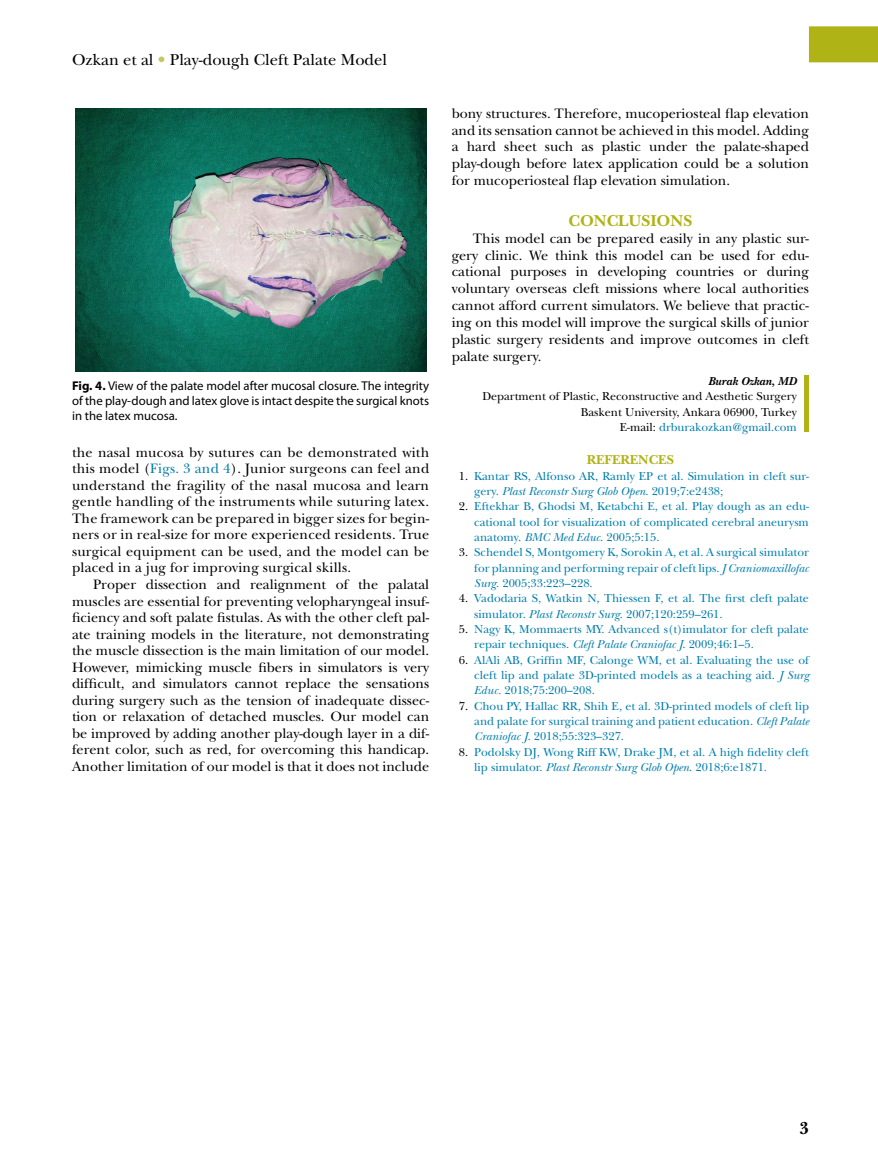
<style>
.page{position:relative;width:878px;height:1175px;background:#fff}
.page>*{position:absolute;margin:0;border:0;box-sizing:border-box;transform-origin:0 0}
.t1{font:700 18px "New Baskerville Std";color:#000}
.t2{font:16.5px "New Baskerville Std";color:#000}
.t3{font:700 16.5px "New Baskerville Std";color:#b0b316}
.t4{font:14.25px/16.5px "New Baskerville Std";color:#000;text-align:justify}
.t5{font:700 13.5px "New Baskerville Std";color:#b0b316}
.t6{font:12.75px/15px "Myriad Pro";color:#000;text-align:justify}
.t7{font:12px/15.3px "New Baskerville Std";color:#017eac}
.t8{font:12px/15.3px "New Baskerville Std";color:#000;text-align:right}
.t9{font:italic 700 12px "New Baskerville Std";color:#000}
.s1{color:#c5c761}
.s2{font-weight:700}
.s3{color:#017eac}
.s4{color:#000}
.s5{font-style:italic}
</style>
<div class="page">
<div style="left:808px;top:26px;width:70px;height:36px;background:#b0b316"></div>
<hr style="left:804px;top:375px;width:4px;height:15px;background:#b0b316">
<hr style="left:804px;top:384px;width:4px;height:17px;background:#b0b316">
<hr style="left:804px;top:400px;width:4px;height:16px;background:#b0b316">
<hr style="left:804px;top:415px;width:4px;height:17px;background:#b0b316">
<img style="left:75px;top:108px;width:351px;height:263px">
<p class="t2" style="left:72px;top:50px;width:316px">Ozkan et al <span class="s1">•</span> Play-dough Cleft Palate Model</p>
<p class="t6" style="left:72px;top:378px;width:359px"><span class="s2">Fig. 4.</span> View of the palate model after mucosal closure. The integrity of the play-dough and latex glove is intact despite the surgical knots in the latex mucosa.</p>
<p class="t4" style="left:72px;top:444px;width:359px">the nasal mucosa by sutures can be demonstrated with this model (<span class="s3">Figs. 3 and 4</span>). Junior surgeons can feel and understand the fragility of the nasal mucosa and learn gentle handling of the instruments while suturing latex.<br>The framework can be prepared in bigger sizes for begin&shy;ners or in real-size for more experienced residents. True surgical equipment can be used, and the model can be placed in a jug for improving surgical skills.</p>
<p class="t4" style="left:72px;top:576px;width:359px;text-indent:21px">Proper dissection and realignment of the palatal muscles are essential for preventing velopharyngeal insuf&shy;ficiency and soft palate fistulas. As with the other cleft pal&shy;ate training models in the literature, not demonstrating the muscle dissection is the main limitation of our model.<br>However, mimicking muscle fibers in simulators is very difficult, and simulators cannot replace the sensations during surgery such as the tension of inadequate dissec&shy;tion or relaxation of detached muscles. Our model can be improved by adding another play-dough layer in a dif&shy;ferent color, such as red, for overcoming this handicap.<br>Another limitation of our model is that it does not include</p>
<p class="t4" style="left:452px;top:105px;width:359px">bony structures. Therefore, mucoperiosteal flap elevation and its sensation cannot be achieved in this model. Adding a hard sheet such as plastic under the palate-shaped play-dough before latex application could be a solution for mucoperiosteal flap elevation simulation.</p>
<p class="t3" style="left:568px;top:211px;width:125px">CONCLUSIONS</p>
<p class="t4" style="left:451px;top:230px;width:359px;text-indent:21px">This model can be prepared easily in any plastic sur&shy;gery clinic. We think this model can be used for edu&shy;cational purposes in developing countries or during voluntary overseas cleft missions where local authorities cannot afford current simulators. We believe that practic&shy;ing on this model will improve the surgical skills of junior plastic surgery residents and improve outcomes in cleft palate surgery.</p>
<p class="t9" style="left:708px;top:374px;width:90px">Burak Ozkan, MD</p>
<p class="t8" style="left:482px;top:389px;width:316px">Department of Plastic, Reconstructive and Aesthetic Surgery<br>Baskent University, Ankara 06900, Turkey<br>E-mail: <span class="s3">drburakozkan@gmail.com</span></p>
<p class="t5" style="left:586px;top:452px;width:89px">REFERENCES</p>
<p class="t7" style="left:474px;top:468px;width:336px;text-indent:-15px"><span class="s4">1.</span> Kantar RS, Alfonso AR, Ramly EP et al. Simulation in cleft sur&shy;gery. <span class="s5">Plast Reconstr Surg Glob Open</span>. 2019;7:e2438;</p>
<p class="t7" style="left:474px;top:499px;width:336px;text-align:justify;text-indent:-15px"><span class="s4">2.</span> Eftekhar B, Ghodsi M, Ketabchi E, et al. Play dough as an edu&shy;cational tool for visualization of complicated cerebral aneurysm anatomy. <span class="s5">BMC Med Educ</span>. 2005;5:15.</p>
<p class="t7" style="left:474px;top:545px;width:336px;text-align:justify;text-indent:-15px"><span class="s4">3.</span> Schendel S, Montgomery K, Sorokin A, et al. A surgical simulator for planning and performing repair of cleft lips. <span class="s5">J Craniomaxillofac Surg</span>. 2005;33:223–228.</p>
<p class="t7" style="left:474px;top:590px;width:336px;text-indent:-15px"><span class="s4">4.</span> Vadodaria S, Watkin N, Thiessen F, et al. The first cleft palate simulator. <span class="s5">Plast Reconstr Surg</span>. 2007;120:259–261.</p>
<p class="t7" style="left:474px;top:621px;width:336px;text-indent:-15px"><span class="s4">5.</span> Nagy K, Mommaerts MY. Advanced s(t)imulator for cleft palate repair techniques. <span class="s5">Cleft Palate Craniofac J</span>. 2009;46:1–5.</p>
<p class="t7" style="left:474px;top:652px;width:336px;text-align:justify;text-indent:-15px"><span class="s4">6.</span> AlAli AB, Griffin MF, Calonge WM, et al. Evaluating the use of cleft lip and palate 3D-printed models as a teaching aid. <span class="s5">J Surg Educ.</span> 2018;75:200–208.</p>
<p class="t7" style="left:474px;top:698px;width:336px;text-align:justify;text-indent:-15px"><span class="s4">7.</span> Chou PY, Hallac RR, Shih E, et al. 3D-printed models of cleft lip and palate for surgical training and patient education. <span class="s5">Cleft Palate Craniofac J.</span> 2018;55:323–327.</p>
<p class="t7" style="left:474px;top:744px;width:336px;text-indent:-15px"><span class="s4">8.</span> Podolsky DJ, Wong Riff KW, Drake JM, et al. A high fidelity cleft lip simulator. <span class="s5">Plast Reconstr Surg Glob Open</span>. 2018;6:e1871.</p>
<p class="t1" style="left:799px;top:1118px;width:11px">3</p>
</div>
